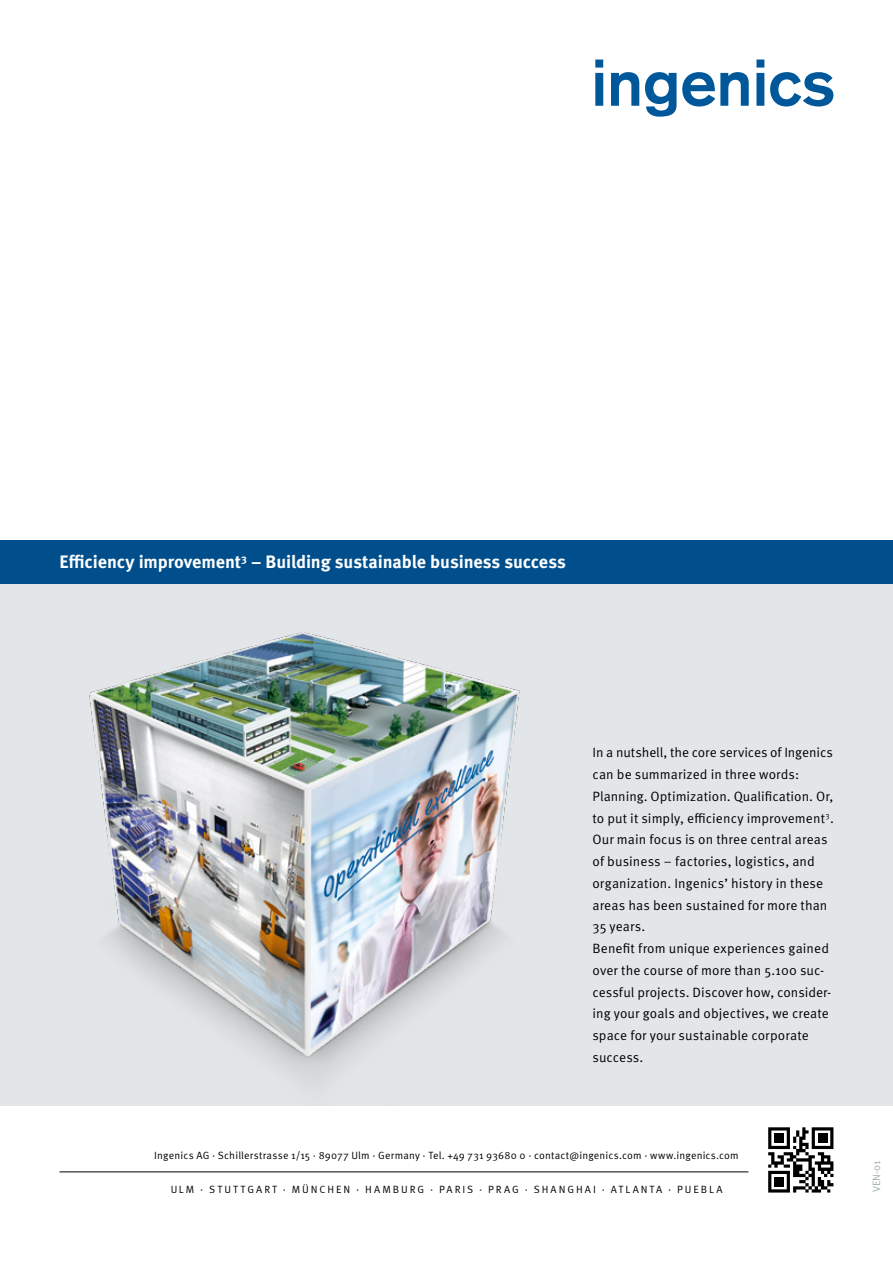
<style>
.page{position:relative;width:893px;height:1263px;background:#fff}
.page>*{position:absolute;margin:0;border:0;box-sizing:border-box;transform-origin:0 0}
.t1{font:700 18px "Meta Pro";letter-spacing:-.01em;color:#fff}
.t2{font:13.5px/21.8px "Meta Pro";letter-spacing:.005em;color:#000}
.t3{font:10.5px "Meta Pro";letter-spacing:.035em;color:#000}
.t4{font:10.5px "Meta Pro";letter-spacing:.19em;color:#000}
.t5{font:10.5px "Meta Pro";color:#a1acb1}
</style>
<div class="page">
<div style="left:0;top:540px;width:893px;height:565px;background:#e3e6e8"></div>
<div style="left:0;top:540px;width:893px;height:43px;background:#004f8c"></div>
<svg style="left:595px;top:60px;width:8px;height:46px"></svg>
<svg style="left:611px;top:72px;width:28px;height:34px"></svg>
<svg style="left:645px;top:72px;width:104px;height:45px"></svg>
<svg style="left:756px;top:60px;width:8px;height:46px"></svg>
<svg style="left:770px;top:72px;width:63px;height:34px"></svg>
<img style="left:89px;top:632px;width:431px;height:449px">
<svg style="left:768px;top:1127px;width:65px;height:65px"></svg>
<div style="left:774px;top:1133px;width:10px;height:10px;background:#000"></div>
<div style="left:774px;top:1177px;width:10px;height:9px;background:#000"></div>
<div style="left:818px;top:1133px;width:9px;height:10px;background:#000"></div>
<hr style="left:60px;top:1171px;width:688px;height:1px;background:#000">
<h1 class="t1" style="left:60px;top:548px;width:508px">Efficiency improvement<sup>3</sup> – Building sustainable business success</h1>
<p class="t2" style="left:592px;top:741px;width:243px">In a nutshell, the core services of Ingenics can be summarized in three words:<br>Planning. Optimization. Qualification. Or, to put it simply, efficiency improvement<sup>3</sup>.<br>Our main focus is on three central areas of business – factories, logistics, and organization. Ingenics’ history in these areas has been sustained for more than 35 years.<br>Benefit from unique experiences gained over the course of more than 5.100 suc&shy;cessful projects. Discover how, consider&shy;ing your goals and objectives, we create space for your sustainable corporate success.</p>
<p class="t3" style="left:154px;top:1148px;width:586px">Ingenics AG · Schillerstrasse 1/15 · 89077 Ulm · Germany · Tel. +49 731 93680 0 · contact@ingenics.com · www.ingenics.com</p>
<p class="t4" style="left:170px;top:1181px;width:554px">ULM · STUTTGART · MÜNCHEN · HAMBURG · PARIS · PRAG · SHANGHAI · ATLANTA · PUEBLA</p>
<p class="t5" style="left:869px;top:1192px;width:34px;rotate:-90deg">VEN-01</p>
</div>
